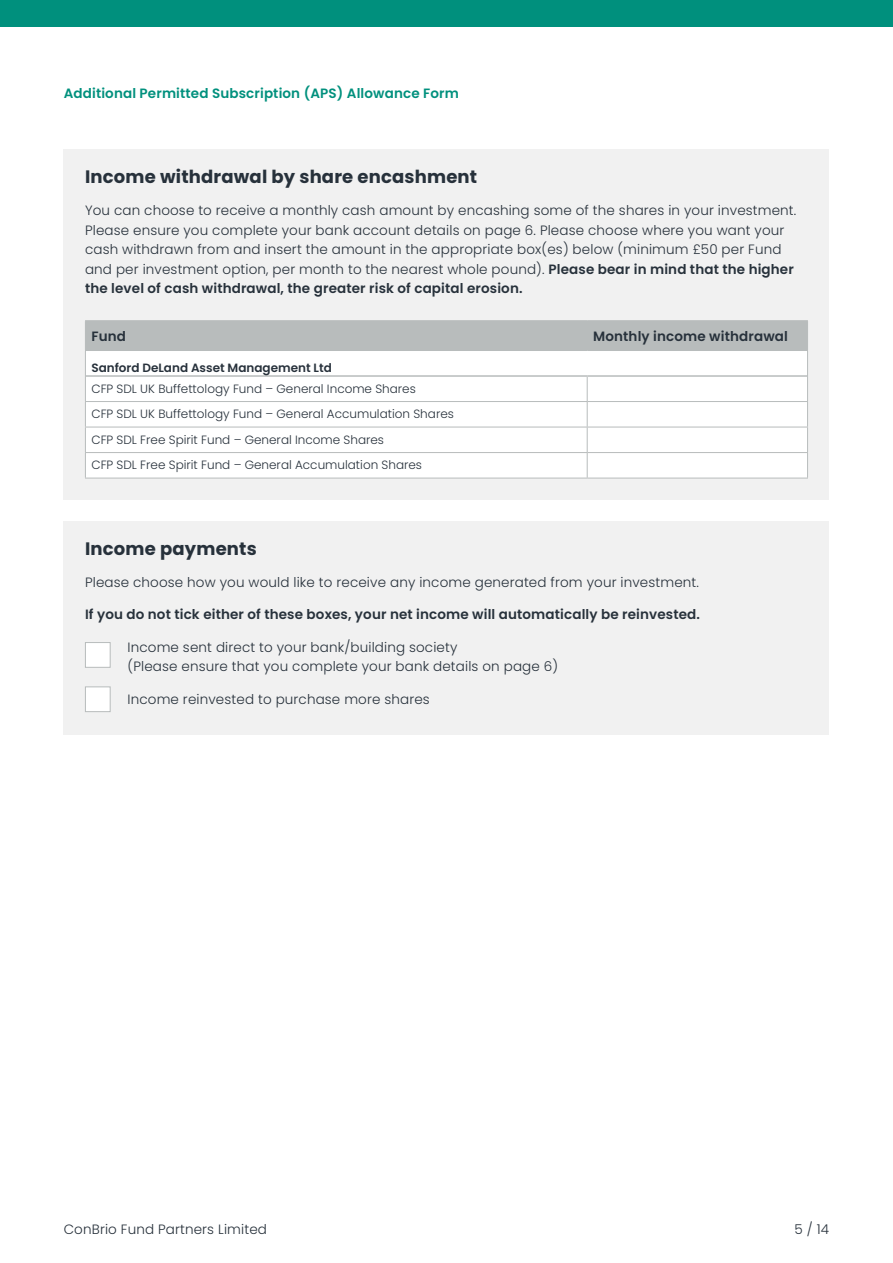
<style>
.page{position:relative;width:893px;height:1263px;background:#fff}
.page>*{position:absolute;margin:0;border:0;box-sizing:border-box;transform-origin:0 0}
.t1{font:700 18px "Poppins";letter-spacing:.01em;color:#27313b}
.t2{font:300 13.5px/19.5px "Poppins";letter-spacing:.01em;color:#27313b}
.t3{font:600 13.5px "Poppins";letter-spacing:.01em;color:#27313b}
.t4{font:600 13.5px "Poppins";letter-spacing:.01em;color:#00907d}
.t5{font:300 12px/25.5px "Poppins";color:#27313b}
.t6{font:600 12px "Poppins";color:#27313b}
.s1{font-weight:600}
</style>
<div class="page">
<div style="left:0;top:0;width:893px;height:26px;background:#00907d"></div>
<div style="left:64px;top:149px;width:765px;height:351px;background:#f1f1f1"></div>
<hr style="left:85px;top:320px;width:502px;height:1px;background:#b8bcbc">
<hr style="left:587px;top:320px;width:221px;height:1px;background:#b8bcbc">
<svg style="left:85px;top:321px;width:723px;height:157px"></svg>
<hr style="left:85px;top:478px;width:502px;height:1px;background:#b8bcbc">
<hr style="left:587px;top:478px;width:221px;height:1px;background:#b8bcbc">
<hr style="left:86px;top:375px;width:501px;height:2px;background:#b8bcbc">
<hr style="left:587px;top:375px;width:220px;height:2px;background:#b8bcbc">
<div style="left:64px;top:521px;width:765px;height:213px;background:#f1f1f1"></div>
<div style="left:85px;top:642px;width:26px;height:26px;background:#fff;border:1px solid #b8bcbc"></div>
<div style="left:85px;top:686px;width:26px;height:26px;background:#fff;border:1px solid #b8bcbc"></div>
<p class="t4" style="left:64px;top:86px;width:397px">Additional Permitted Subscription (APS) Allowance Form</p>
<h1 class="t1" style="left:85px;top:166px;width:394px">Income withdrawal by share encashment</h1>
<p class="t2" style="left:85px;top:201px;width:713px">You can choose to receive a monthly cash amount by encashing some of the shares in your investment.<br>Please ensure you complete your bank account details on page 6. Please choose where you want your cash withdrawn from and insert the amount in the appropriate box(es) below (minimum £50 per Fund and per investment option, per month to the nearest whole pound). <span class="s1">Please bear in mind that the higher the level of cash withdrawal, the greater risk of capital erosion.</span></p>
<p class="t3" style="left:91px;top:328px;width:36px">Fund</p>
<p class="t3" style="left:593px;top:328px;width:196px">Monthly income withdrawal</p>
<p class="t6" style="left:91px;top:361px;width:242px">Sanford DeLand Asset Management Ltd</p>
<p class="t5" style="left:91px;top:376px;width:364px">CFP SDL UK Buffettology Fund – General Income Shares<br>CFP SDL UK Buffettology Fund – General Accumulation Shares CFP SDL Free Spirit Fund – General Income Shares<br>CFP SDL Free Spirit Fund – General Accumulation Shares</p>
<h1 class="t1" style="left:85px;top:538px;width:173px">Income payments</h1>
<p class="t2" style="left:85px;top:573px;width:615px">Please choose how you would like to receive any income generated from your investment.</p>
<p class="t3" style="left:85px;top:607px;width:616px">If you do not tick either of these boxes, your net income will automatically be reinvested.</p>
<p class="t2" style="left:128px;top:637px;width:432px">Income sent direct to your bank/building society<br>(Please ensure that you complete your bank details on page 6)</p>
<p class="t2" style="left:128px;top:689px;width:304px">Income reinvested to purchase more shares</p>
<p class="t2" style="left:64px;top:1220px;width:205px">ConBrio Fund Partners Limited</p>
<p class="t2" style="left:795px;top:1220px;width:36px">5 / 14</p>
</div>
